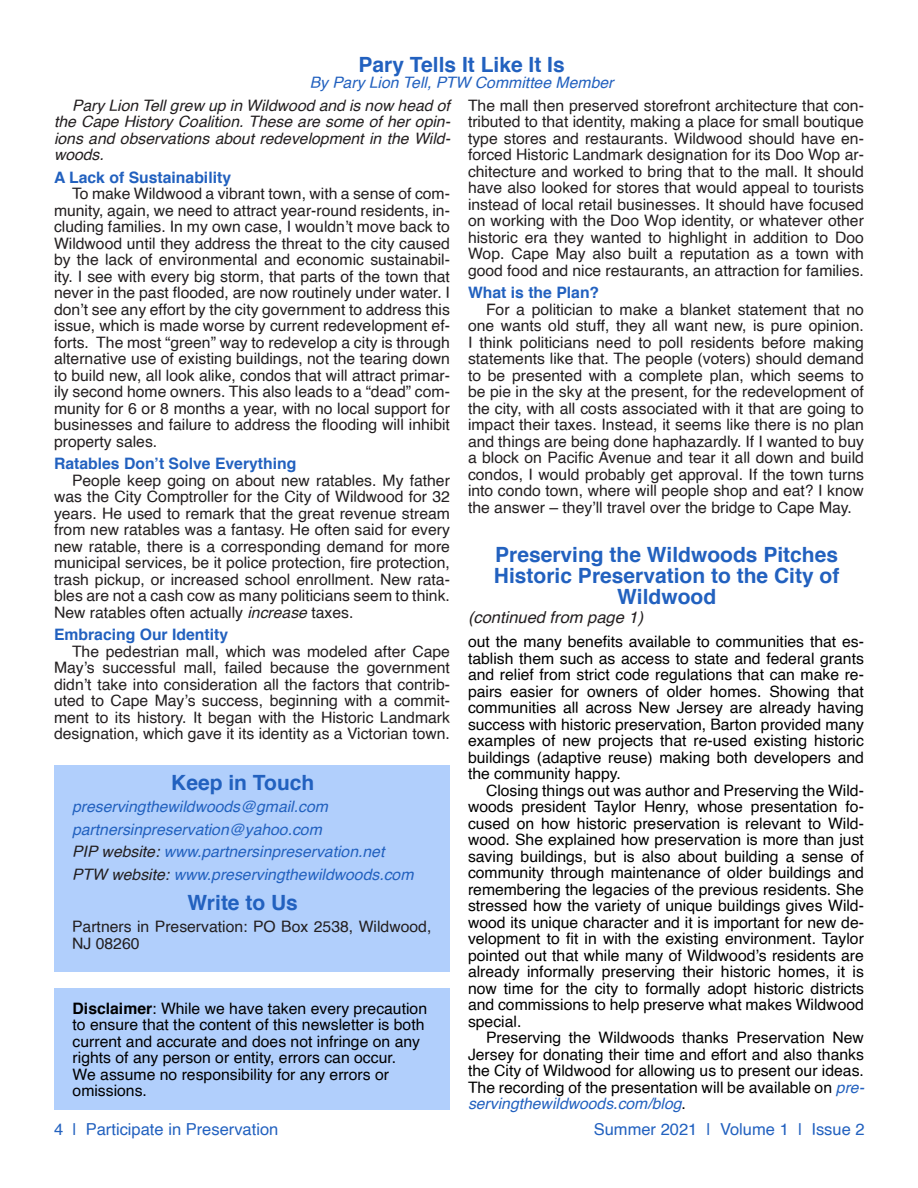
<style>
.page{position:relative;width:918px;height:1188px;background:#fff}
.page>*{position:absolute;margin:0;border:0;box-sizing:border-box;transform-origin:0 0}
.Body_Text_Indent{font:700 21px/21px "Helvetica";color:#2261bf;text-align:center}
._9_on_9{font:16.5px "Helvetica";color:#2261bf}
.Body_Text_Indent-2{font:italic 16.5px "Helvetica";color:#231f20}
.Body_Text_Indent-3{font:15.75px/16.5px "Helvetica";color:#231f20;text-align:justify}
.Body_Text_Indent-4{font:15.75px/16.5px "Helvetica";color:#000;text-align:justify}
.Body_Text_Indent-5{font:italic 15.75px "Helvetica";color:#2261bf}
.Body_Text_Indent-6{font:italic 15.75px/16.5px "Helvetica";color:#231f20;text-align:justify}
.Body_Text_Indent-7{font:700 15.75px "Helvetica";color:#2261bf}
.s1{font-style:italic}
.s2{color:#231f20}
.s3{font-weight:700}
.s4{font-style:italic;color:#2261bf}
</style>
<div class="page">
<div style="left:54px;top:765px;width:395px;height:207px;background:#b1cffc"></div>
<div style="left:54px;top:988px;width:395px;height:122px;background:#b1cffc"></div>
<p class="Body_Text_Indent" style="left:359px;top:54px;width:208px">Pary Tells It Like It Is</p>
<p class="Body_Text_Indent-5" style="left:310px;top:70px;width:305px">By Pary Lion Tell, PTW Committee Member</p>
<p class="Body_Text_Indent-6" style="left:54px;top:97px;width:398px;text-indent:18px">Pary Lion Tell grew up in Wildwood and is now head of the Cape History Coalition. These are some of her opin&shy;ions and observations about redevelopment in the Wild&shy;woods.</p>
<p class="Body_Text_Indent-7" style="left:54px;top:165px;width:179px">A Lack of Sustainability</p>
<p class="Body_Text_Indent-3" style="left:54px;top:186px;width:398px;text-indent:18px">To make Wildwood a vibrant town, with a sense of com&shy;munity, again, we need to attract year-round residents, in&shy;cluding families. In my own case, I wouldn’t move back to Wildwood until they address the threat to the city caused by the lack of environmental and economic sustainabil&shy;ity. I see with every big storm, that parts of the town that never in the past flooded, are now routinely under water. I don’t see any effort by the city government to address this issue, which is made worse by current redevelopment ef&shy;forts. The most “green” way to redevelop a city is through alternative use of existing buildings, not the tearing down to build new, all look alike, condos that will attract primar&shy;ily second home owners. This also leads to a “dead” com&shy;munity for 6 or 8 months a year, with no local support for businesses and failure to address the flooding will inhibit property sales.</p>
<p class="Body_Text_Indent-7" style="left:54px;top:451px;width:244px">Ratables Don’t Solve Everything</p>
<p class="Body_Text_Indent-3" style="left:54px;top:473px;width:398px;text-indent:18px">People keep going on about new ratables. My father was the City Comptroller for the City of Wildwood for 32 years. He used to remark that the great revenue stream from new ratables was a fantasy. He often said for every new ratable, there is a corresponding demand for more municipal services, be it police protection, fire protection, trash pickup, or increased school enrollment. New rata&shy;bles are not a cash cow as many politicians seem to think.<br>New ratables often actually <span class="s1">increase</span> taxes.</p>
<p class="Body_Text_Indent-7" style="left:54px;top:622px;width:176px">Embracing Our Identity</p>
<p class="Body_Text_Indent-3" style="left:54px;top:644px;width:398px;text-indent:18px">The pedestrian mall, which was modeled after Cape May’s successful mall, failed because the government didn’t take into consideration all the factors that contrib&shy;uted to Cape May’s success, beginning with a commit&shy;ment to its history. It began with the Historic Landmark designation, which gave it its identity as a Victorian town.</p>
<p class="Body_Text_Indent" style="left:171px;top:772px;width:145px">Keep in Touch</p>
<p class="Body_Text_Indent-5" style="left:72px;top:794px;width:257px">preservingthewildwoods@gmail.com</p>
<p class="Body_Text_Indent-5" style="left:72px;top:817px;width:251px">partnersinpreservation@yahoo.com</p>
<p class="Body_Text_Indent-5" style="left:72px;top:839px;width:314px"><span class="s2">PIP website:</span> www.partnersinpreservation.net</p>
<p class="Body_Text_Indent-5" style="left:72px;top:862px;width:343px"><span class="s2">PTW website:</span> www.preservingthewildwoods.com</p>
<p class="Body_Text_Indent" style="left:188px;top:892px;width:112px">Write to Us</p>
<p class="Body_Text_Indent-3" style="left:72px;top:919px;width:361px">Partners in Preservation: PO Box 2538, Wildwood,<br>NJ 08260</p>
<p class="Body_Text_Indent-4" style="left:73px;top:1000px;width:356px;text-align:left"><span class="s3">Disclaimer</span>: While we have taken every precaution to ensure that the content of this newsletter is both current and accurate and does not infringe on any rights of any person or entity, errors can occur.<br>We assume no responsibility for any errors or omissions.</p>
<p class="Body_Text_Indent-3" style="left:468px;top:98px;width:397px">The mall then preserved storefront architecture that con&shy;tributed to that identity, making a place for small boutique type stores and restaurants. Wildwood should have en&shy;forced Historic Landmark designation for its Doo Wop ar&shy;chitecture and worked to bring that to the mall. It should have also looked for stores that would appeal to tourists instead of local retail businesses. It should have focused on working with the Doo Wop identity, or whatever other historic era they wanted to highlight in addition to Doo Wop. Cape May also built a reputation as a town with good food and nice restaurants, an attraction for families.</p>
<p class="Body_Text_Indent-7" style="left:468px;top:280px;width:133px">What is the Plan?</p>
<p class="Body_Text_Indent-3" style="left:468px;top:302px;width:398px;text-indent:18px">For a politician to make a blanket statement that no one wants old stuff, they all want new, is pure opinion.<br>I think politicians need to poll residents before making statements like that. The people (voters) should demand to be presented with a complete plan, which seems to be pie in the sky at the present, for the redevelopment of the city, with all costs associated with it that are going to impact their taxes. Instead, it seems like there is no plan and things are being done haphazardly. If I wanted to buy a block on Pacific Avenue and tear it all down and build condos, I would probably get approval. If the town turns into condo town, where will people shop and eat? I know the answer – they’ll travel over the bridge to Cape May.</p>
<p class="Body_Text_Indent" style="left:494px;top:544px;width:347px">Preserving the Wildwoods Pitches<br>Historic Preservation to the City of<br>Wildwood</p>
<p class="Body_Text_Indent-2" style="left:468px;top:605px;width:177px">(continued from page 1)</p>
<p class="Body_Text_Indent-4" style="left:468px;top:634px;width:397px">out the many benefits available to communities that es&shy;tablish them such as access to state and federal grants and relief from strict code regulations that can make re&shy;pairs easier for owners of older homes. Showing that communities all across New Jersey are already having success with historic preservation, Barton provided many examples of new projects that re-used existing historic buildings (adaptive reuse) making both developers and the community happy.</p>
<p class="Body_Text_Indent-4" style="left:468px;top:782px;width:398px;text-indent:18px">Closing things out was author and Preserving the Wild&shy;woods president Taylor Henry, whose presentation fo&shy;cused on how historic preservation is relevant to Wild&shy;wood. She explained how preservation is more than just saving buildings, but is also about building a sense of community through maintenance of older buildings and remembering the legacies of the previous residents. She stressed how the variety of unique buildings gives Wild&shy;wood its unique character and it is important for new de&shy;velopment to fit in with the existing environment. Taylor pointed out that while many of Wildwood’s residents are already informally preserving their historic homes, it is now time for the city to formally adopt historic districts and commissions to help preserve what makes Wildwood special.</p>
<p class="Body_Text_Indent-4" style="left:468px;top:1030px;width:398px;text-indent:18px">Preserving the Wildwoods thanks Preservation New Jersey for donating their time and effort and also thanks the City of Wildwood for allowing us to present our ideas.<br>The recording of the presentation will be available on <span class="s4">pre&shy;servingthewildwoods.com/blog</span>.</p>
<p class="_9_on_9" style="left:54px;top:1117px;width:226px">4 | Participate in Preservation</p>
<p class="_9_on_9" style="left:594px;top:1117px;width:272px">Summer 2021 | Volume 1 | Issue 2</p>
</div>
